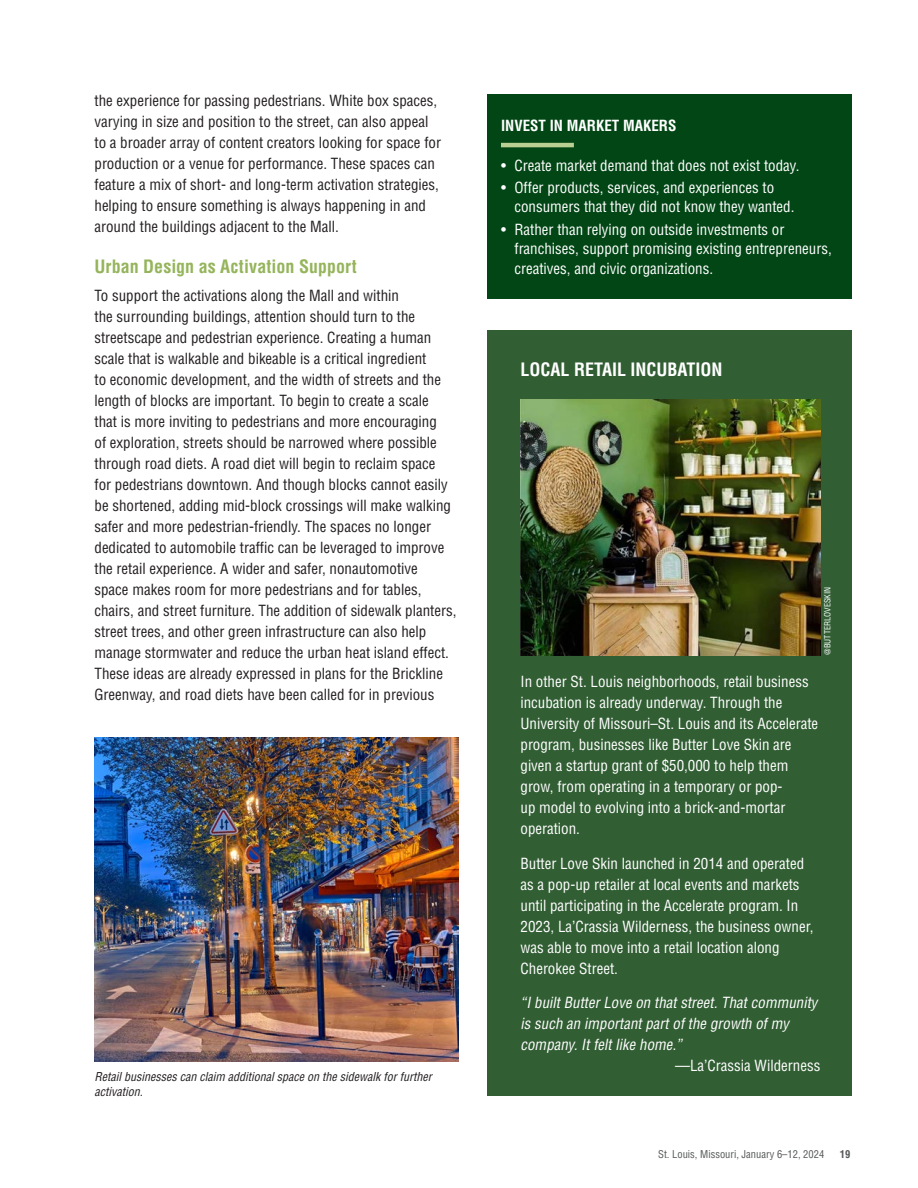
<style>
.page{position:relative;width:918px;height:1188px;background:#fff}
.page>*{position:absolute;margin:0;border:0;box-sizing:border-box;transform-origin:0 0}
.Cashiers_body_text{font:700 condensed 18px "Helvetica";color:#95b45b}
.Cashiers_body_text_last_paragraph{font:700 condensed 18px "Helvetica";color:#fff}
.Cashiers_body_text-2{font:condensed 15px/21px "Helvetica";color:#231f20}
.Cashiers_body_text_last_paragraph-2{font:condensed 15px/21px "Helvetica";color:#fff}
.Cashiers_body_text_last_paragraph-3{font:italic condensed 15px/21px "Helvetica";color:#fff}
.t1{font:700 condensed 15px "Helvetica";color:#fff}
.Cashiers_body_text-3{font:italic condensed 12px/15px "Helvetica LT Std";color:#231f20}
.t2{font:condensed 10.5px "Helvetica";color:#545758}
.t3{font:700 condensed 10.5px "Helvetica";color:#545758}
.Credit{font:condensed 8.25px "Helvetica";color:#fff}
</style>
<div class="page">
<div style="left:488px;top:330px;width:364px;height:766px;background:#315e33"></div>
<img style="left:520px;top:400px;width:301px;height:256px">
<div style="left:488px;top:94px;width:364px;height:205px;background:#024615"></div>
<hr style="left:501px;top:143px;width:73px;height:4px;background:#bacf92">
<img style="left:94px;top:738px;width:364px;height:324px">
<p class="Cashiers_body_text-2" style="left:94px;top:90px;width:348px">the experience for passing pedestrians. White box spaces, varying in size and position to the street, can also appeal to a broader array of content creators looking for space for production or a venue for performance. These spaces can feature a mix of short- and long-term activation strategies, helping to ensure something is always happening in and around the buildings adjacent to the Mall.</p>
<p class="Cashiers_body_text" style="left:94px;top:255px;width:264px">Urban Design as Activation Support</p>
<p class="Cashiers_body_text-2" style="left:94px;top:285px;width:363px">To support the activations along the Mall and within<br>the surrounding buildings, attention should turn to the streetscape and pedestrian experience. Creating a human scale that is walkable and bikeable is a critical ingredient<br>to economic development, and the width of streets and the length of blocks are important. To begin to create a scale<br>that is more inviting to pedestrians and more encouraging<br>of exploration, streets should be narrowed where possible through road diets. A road diet will begin to reclaim space<br>for pedestrians downtown. And though blocks cannot easily be shortened, adding mid-block crossings will make walking safer and more pedestrian-friendly. The spaces no longer dedicated to automobile traffic can be leveraged to improve the retail experience. A wider and safer, nonautomotive<br>space makes room for more pedestrians and for tables, chairs, and street furniture. The addition of sidewalk planters, street trees, and other green infrastructure can also help manage stormwater and reduce the urban heat island effect.<br>These ideas are already expressed in plans for the Brickline Greenway, and road diets have been called for in previous</p>
<p class="Cashiers_body_text-3" style="left:94px;top:1069px;width:339px">Retail businesses can claim additional space on the sidewalk for further activation.</p>
<p class="t1" style="left:501px;top:116px;width:177px">INVEST IN MARKET MAKERS</p>
<p class="Cashiers_body_text_last_paragraph-2" style="left:501px;top:155px;width:300px">• Create market demand that does not exist today.</p>
<p class="Cashiers_body_text_last_paragraph-2" style="left:514px;top:178px;width:281px;line-height:19.5px;text-indent:-14px">• Offer products, services, and experiences to consumers that they did not know they wanted.</p>
<p class="Cashiers_body_text_last_paragraph-2" style="left:514px;top:219px;width:319px;line-height:19.5px;text-indent:-14px">• Rather than relying on outside investments or franchises, support promising existing entrepreneurs, creatives, and civic organizations.</p>
<p class="Cashiers_body_text_last_paragraph" style="left:520px;top:359px;width:204px">LOCAL RETAIL INCUBATION</p>
<p class="Credit" style="left:822px;top:655px;width:70px;rotate:-90deg">@BUTTERLOVESKIN</p>
<p class="Cashiers_body_text_last_paragraph-2" style="left:520px;top:671px;width:299px">In other St. Louis neighborhoods, retail business incubation is already underway. Through the University of Missouri–St. Louis and its Accelerate program, businesses like Butter Love Skin are given a startup grant of $50,000 to help them grow, from operating in a temporary or pop-<br>up model to evolving into a brick-and-mortar operation.</p>
<p class="Cashiers_body_text_last_paragraph-2" style="left:520px;top:853px;width:294px">Butter Love Skin launched in 2014 and operated as a pop-up retailer at local events and markets until participating in the Accelerate program. In 2023, La’Crassia Wilderness, the business owner, was able to move into a retail location along Cherokee Street.</p>
<p class="Cashiers_body_text_last_paragraph-3" style="left:520px;top:992px;width:302px">“IbuiltButterLove on thatstreet.Thatcommunity is such an importantpartofthe growth ofmy company.Itfeltlike home.”</p>
<p class="Cashiers_body_text_last_paragraph-2" style="left:675px;top:1055px;width:147px">—La’Crassia Wilderness</p>
<p class="t2" style="left:658px;top:1148px;width:168px">St. Louis, Missouri, January 6–12, 2024</p>
<p class="t3" style="left:840px;top:1148px;width:12px">19</p>
</div>
